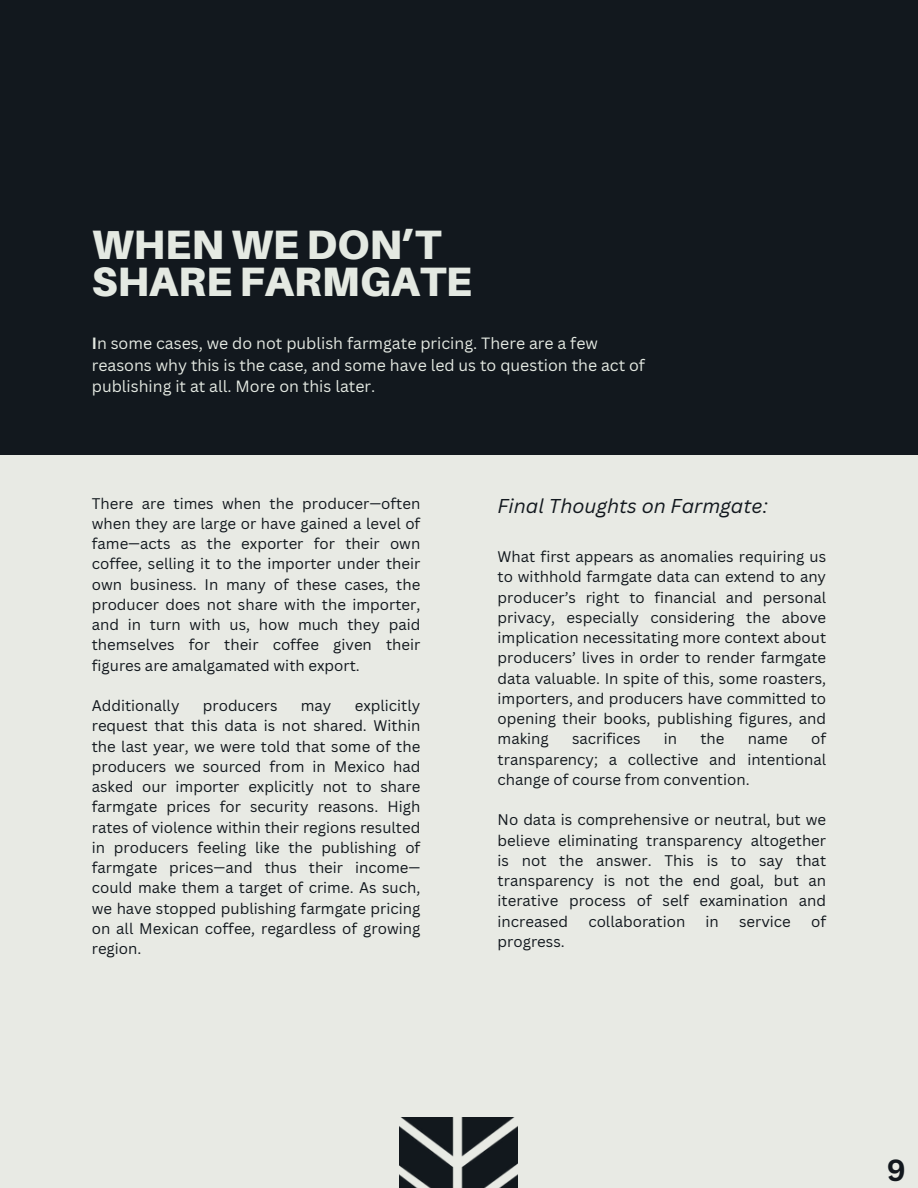
<style>
.page{position:relative;width:918px;height:1188px;background:#e8eae4}
.page>*{position:absolute;margin:0;border:0;box-sizing:border-box;transform-origin:0 0}
.t1{font:900 41.1px/37.2px "Aileron";color:#e4e9e2}
.t2{font:700 29.7px "Canva Sans";color:#12181e}
.t3{font:italic 19.5px "Canva Sans";color:#12181e}
.t4{font:15.9px/21.3px "Canva Sans";color:#e4e9e2}
.t5{font:15px/20.2px "Canva Sans";color:#12181e;text-align:justify}
.s1{font-weight:700}
</style>
<div class="page">
<div style="left:0;top:0;width:918px;height:455px;background:#12181e"></div>
<img style="left:400px;top:1118px;width:118px;height:70px">
<p class="t1" style="left:92px;top:225px;width:382px">WHEN WE DON’T<br>SHARE FARMGATE</p>
<p class="t4" style="left:92px;top:332px;width:555px"><span class="s1">I</span>n some cases, we do not publish farmgate pricing. There are a few reasons why this is the case, and some have led us to question the act of publishing it at all. More on this later.</p>
<p class="t5" style="left:92px;top:493px;width:330px">There are times when the producer—often when they are large or have gained a level of fame—acts as the exporter for their own coffee, selling it to the importer under their own business. In many of these cases, the producer does not share with the importer, and in turn with us, how much they paid themselves for their coffee given their figures are amalgamated with export.</p>
<p class="t5" style="left:92px;top:695px;width:89px">Additionally</p>
<p class="t5" style="left:203px;top:695px;width:76px">producers</p>
<p class="t5" style="left:301px;top:695px;width:32px">may</p>
<p class="t5" style="left:92px;top:695px;width:330px;text-indent:263px">explicitly request that this data is not shared. Within the last year, we were told that some of the producers we sourced from in Mexico had asked our importer explicitly not to share farmgate prices for security reasons. High rates of violence within their regions resulted in producers feeling like the publishing of farmgate prices—and thus their income— could make them a target of crime. As such, we have stopped publishing farmgate pricing on all Mexican coffee, regardless of growing region.</p>
<h2 class="t3" style="left:498px;top:492px;width:272px">Final Thoughts on Farmgate:</h2>
<p class="t5" style="left:498px;top:546px;width:330px">What first appears as anomalies requiring us to withhold farmgate data can extend to any producer’s right to financial and personal privacy, especially considering the above implication necessitating more context about producers’ lives in order to render farmgate data valuable. In spite of this, some roasters, importers, and producers have committed to opening their books, publishing figures, and making</p>
<p class="t5" style="left:498px;top:728px;width:330px;text-indent:314px">of transparency; a collective and intentional change of course from convention.</p>
<p class="t5" style="left:498px;top:809px;width:330px">No data is comprehensive or neutral, but we believe eliminating transparency altogether is not the answer. This is to say that transparency is not the end goal, but an iterative process of self examination and increased</p>
<p class="t5" style="left:572px;top:728px;width:70px">sacrifices</p>
<p class="t5" style="left:664px;top:728px;width:15px">in</p>
<p class="t5" style="left:701px;top:728px;width:26px">the</p>
<p class="t5" style="left:748px;top:728px;width:42px">name</p>
<p class="t5" style="left:588px;top:911px;width:98px">collaboration</p>
<p class="t5" style="left:706px;top:911px;width:15px">in</p>
<p class="t5" style="left:739px;top:911px;width:53px">service</p>
<p class="t5" style="left:811px;top:911px;width:17px">of</p>
<p class="t5" style="left:498px;top:931px;width:69px">progress.</p>
<p class="t2" style="left:887px;top:1150px;width:21px">9</p>
</div>
